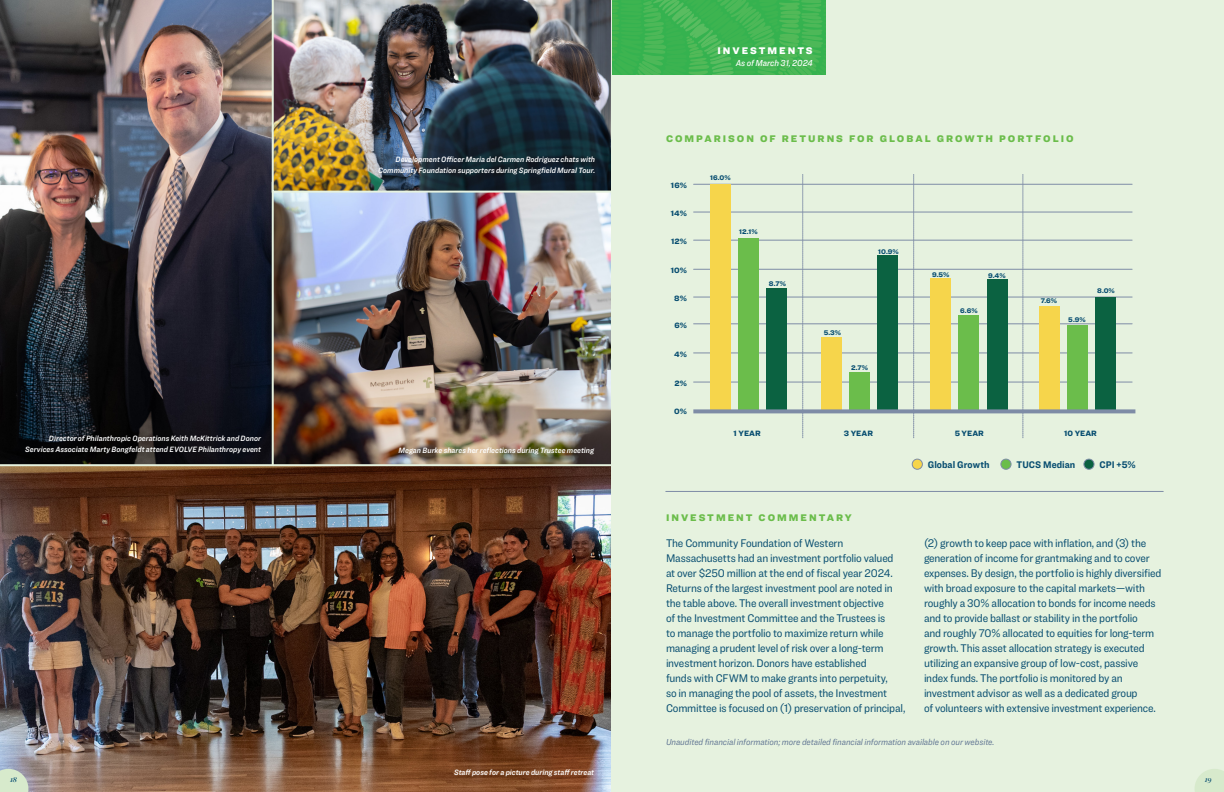
<style>
.page{position:relative;width:1224px;height:792px;background:#fff}
.page>*{position:absolute;margin:0;border:0;box-sizing:border-box;transform-origin:0 0}
.Body_Copy_-_BLUE{font:11.5px/15px "Ringside Narrow";letter-spacing:-.02em;color:#074d70}
.t1{font:900 10px "Ringside";letter-spacing:.2em;color:#6bbd4b}
.Body_Copy{font:700 10px "Ringside Narrow";letter-spacing:.005em;color:#074d70}
.t2{font:900 10px "Ringside";letter-spacing:.2em;color:#fff}
.Body_Copy-2{font:italic 9px "Ringside Narrow";letter-spacing:-.01em;color:#617693}
.Body_Copy-3{font:9px "Ringside Narrow Med Ital";letter-spacing:-.005em;color:#fff}
.Intro_Text{font:8px/11px "Ringside Narrow Semi Ital";letter-spacing:.005em;color:#fff;text-align:right}
.t3{font:900 8px "Ringside";color:#074d70}
.t4{font:900 7px "Ringside";color:#074d70}
.t5{font:italic 500 7px "GT Super Ds Trial";color:#074d70}
</style>
<div class="page">
<img style="left:0;top:0;width:271px;height:463px">
<img style="left:271px;top:194px;width:341px;height:269px">
<img style="left:0;top:463px;width:612px;height:329px">
<svg style="left:0;top:769px;width:28px;height:23px"></svg>
<img style="left:271px;top:0;width:341px;height:194px">
<div style="left:612px;top:0;width:612px;height:792px;background:#e6f2df"></div>
<svg style="left:612px;top:0;width:213px;height:75px;background:#41b453"></svg>
<div style="left:1001px;top:459px;width:10px;height:10px;background:#6bbd4b;border-radius:50%"></div>
<div style="left:1001px;top:459px;width:10px;height:11px;border:1px solid #7e8ca6;border-radius:50%"></div>
<div style="left:912px;top:459px;width:10px;height:10px;background:#f6d54b;border-radius:50%"></div>
<div style="left:912px;top:459px;width:11px;height:11px;border:1px solid #7e8ca6;border-radius:50%"></div>
<div style="left:1084px;top:459px;width:10px;height:10px;background:#0b6241;border-radius:50%"></div>
<div style="left:1084px;top:459px;width:10px;height:11px;border:1px solid #7e8ca6;border-radius:50%"></div>
<hr style="left:694px;top:382px;width:438px;height:1px;background:#7e8ca6">
<svg style="left:803px;top:174px;width:1px;height:264px"></svg>
<svg style="left:914px;top:174px;width:1px;height:264px"></svg>
<svg style="left:1023px;top:174px;width:1px;height:264px"></svg>
<hr style="left:694px;top:269px;width:438px;height:1px;background:#7e8ca6">
<hr style="left:694px;top:353px;width:438px;height:1px;background:#7e8ca6">
<hr style="left:694px;top:240px;width:438px;height:1px;background:#7e8ca6">
<hr style="left:694px;top:324px;width:438px;height:1px;background:#7e8ca6">
<hr style="left:694px;top:212px;width:438px;height:1px;background:#7e8ca6">
<hr style="left:694px;top:297px;width:438px;height:1px;background:#7e8ca6">
<hr style="left:694px;top:184px;width:438px;height:1px;background:#7e8ca6">
<div style="left:766px;top:288px;width:21px;height:122px;background:#0b6241"></div>
<div style="left:877px;top:256px;width:21px;height:154px;background:#0b6241"></div>
<div style="left:987px;top:279px;width:20px;height:131px;background:#0b6241"></div>
<div style="left:1095px;top:297px;width:21px;height:113px;background:#0b6241"></div>
<div style="left:710px;top:184px;width:21px;height:226px;background:#f6d54b"></div>
<div style="left:821px;top:337px;width:21px;height:73px;background:#f6d54b"></div>
<div style="left:930px;top:278px;width:21px;height:132px;background:#f6d54b"></div>
<div style="left:1039px;top:306px;width:20px;height:104px;background:#f6d54b"></div>
<div style="left:738px;top:238px;width:21px;height:172px;background:#6bbd4b"></div>
<div style="left:849px;top:372px;width:21px;height:38px;background:#6bbd4b"></div>
<div style="left:959px;top:315px;width:20px;height:95px;background:#6bbd4b"></div>
<div style="left:1067px;top:325px;width:21px;height:85px;background:#6bbd4b"></div>
<div style="left:693px;top:409px;width:442px;height:4px;border:3px solid #7e8ca6"></div>
<svg style="left:1195px;top:769px;width:29px;height:23px"></svg>
<hr style="left:666px;top:491px;width:497px;height:1px;background:#7e8ca6">
<p class="Intro_Text" style="left:25px;top:432px;width:237px">Director of Philanthropic Operations Keith McKittrick and Donor<br>Services Associate Marty Bongfeldt attend EVOLVE Philanthropy event</p>
<p class="t5" style="left:10px;top:777px;width:8px">18</p>
<p class="Intro_Text" style="left:378px;top:154px;width:218px">Development Officer Maria del Carmen Rodriguez chats with<br>Community Foundation supporters during Springfield Mural Tour.</p>
<p class="Intro_Text" style="left:398px;top:444px;width:197px">Megan Burke shares her reflections during Trustee meeting</p>
<p class="Intro_Text" style="left:454px;top:767px;width:142px">Staff pose for a picture during staff retreat</p>
<p class="t2" style="left:717px;top:43px;width:97px">INVESTMENTS</p>
<p class="Body_Copy-3" style="left:736px;top:57px;width:79px">As of March 31, 2024</p>
<p class="t1" style="left:666px;top:131px;width:409px">COMPARISON OF RETURNS FOR GLOBAL GROWTH PORTFOLIO</p>
<p class="t3" style="left:671px;top:179px;width:17px">16%</p>
<p class="t3" style="left:671px;top:207px;width:18px">14%</p>
<p class="t3" style="left:671px;top:235px;width:17px">12%</p>
<p class="t3" style="left:671px;top:264px;width:18px">10%</p>
<p class="t3" style="left:674px;top:292px;width:14px">8%</p>
<p class="t3" style="left:674px;top:319px;width:14px">6%</p>
<p class="t3" style="left:674px;top:348px;width:14px">4%</p>
<p class="t3" style="left:674px;top:377px;width:14px">2%</p>
<p class="t3" style="left:674px;top:405px;width:14px">0%</p>
<p class="t4" style="left:710px;top:172px;width:22px">16.0%</p>
<p class="t4" style="left:739px;top:226px;width:20px">12.1%</p>
<p class="t4" style="left:769px;top:278px;width:19px">8.7%</p>
<p class="t3" style="left:734px;top:427px;width:29px">1 YEAR</p>
<p class="t4" style="left:878px;top:246px;width:22px">10.9%</p>
<p class="t4" style="left:824px;top:328px;width:19px">5.3%</p>
<p class="t4" style="left:851px;top:363px;width:19px">2.7%</p>
<p class="t4" style="left:932px;top:269px;width:19px">9.5%</p>
<p class="t4" style="left:988px;top:270px;width:19px">9.4%</p>
<p class="t4" style="left:960px;top:305px;width:19px">6.6%</p>
<p class="t4" style="left:1041px;top:296px;width:18px">7.6%</p>
<p class="t4" style="left:1068px;top:314px;width:19px">5.9%</p>
<p class="t4" style="left:1097px;top:286px;width:19px">8.0%</p>
<p class="t3" style="left:844px;top:427px;width:31px">3 YEAR</p>
<p class="t3" style="left:955px;top:427px;width:31px">5 YEAR</p>
<p class="t3" style="left:1064px;top:427px;width:34px">10 YEAR</p>
<p class="Body_Copy" style="left:928px;top:458px;width:63px">Global Growth</p>
<p class="Body_Copy" style="left:1016px;top:458px;width:60px">TUCS Median</p>
<p class="Body_Copy" style="left:1099px;top:458px;width:38px">CPI +5%</p>
<p class="t1" style="left:666px;top:510px;width:187px">INVESTMENT COMMENTARY</p>
<p class="Body_Copy_-_BLUE" style="left:666px;top:535px;width:241px">The Community Foundation of Western Massachusetts had an investment portfolio valued at over $250 million at the end of fiscal year 2024.<br>Returns of the largest investment pool are noted in the table above. The overall investment objective<br>of the Investment Committee and the Trustees is<br>to manage the portfolio to maximize return while managing a prudent level of risk over a long-term investment horizon. Donors have established<br>funds with CFWM to make grants into perpetuity,<br>so in managing the pool of assets, the Investment Committee is focused on (1) preservation of principal,</p>
<p class="Body_Copy_-_BLUE" style="left:924px;top:535px;width:239px">(2) growth to keep pace with inflation, and (3) the generation of income for grantmaking and to cover expenses. By design, the portfolio is highly diversified with broad exposure to the capital markets—with roughly a 30% allocation to bonds for income needs and to provide ballast or stability in the portfolio<br>and roughly 70% allocated to equities for long-term growth. This asset allocation strategy is executed utilizing an expansive group of low-cost, passive index funds. The portfolio is monitored by an investment advisor as well as a dedicated group<br>of volunteers with extensive investment experience.</p>
<p class="Body_Copy-2" style="left:666px;top:736px;width:330px">Unaudited financial information; more detailed financial information available on our website.</p>
<p class="t5" style="left:1205px;top:777px;width:8px">19</p>
</div>
